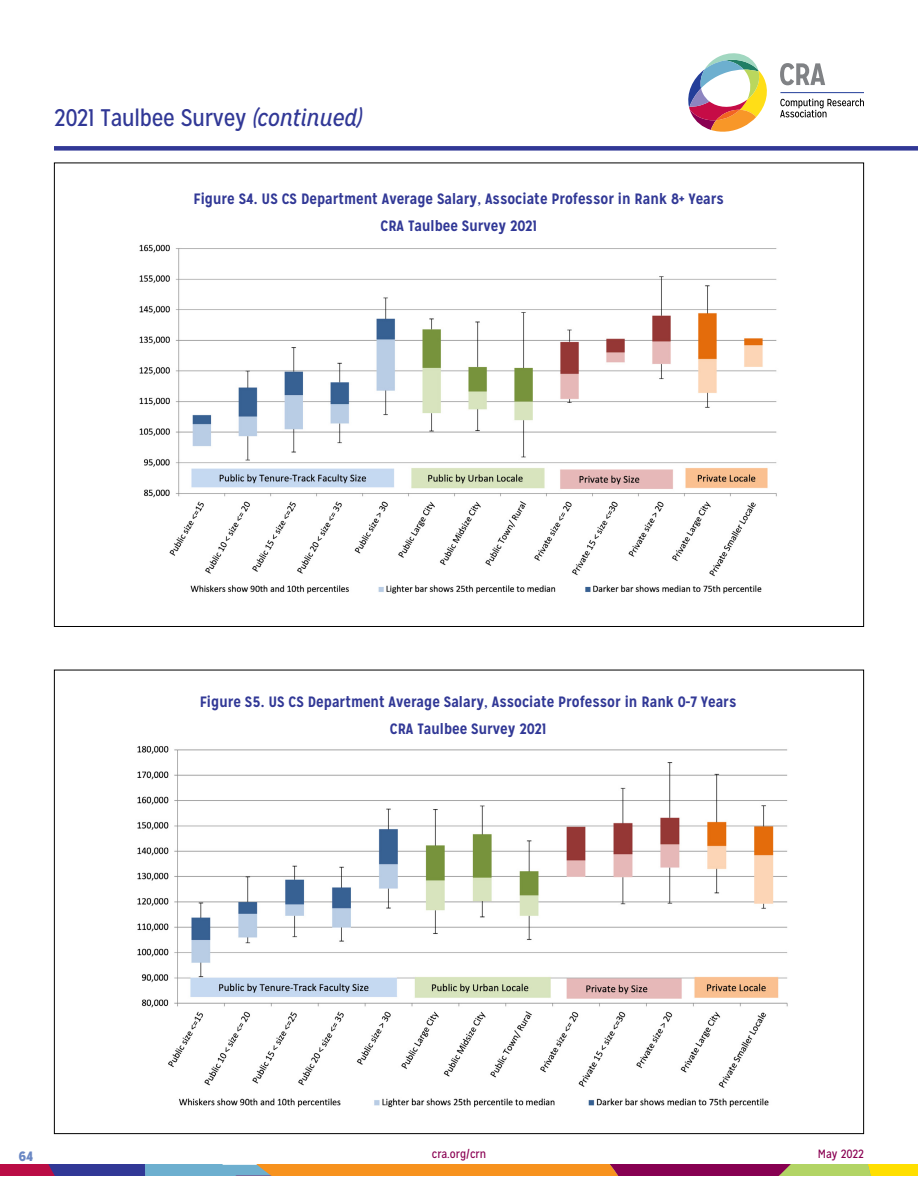
<style>
.page{position:relative;width:918px;height:1188px;background:#fff}
.page>*{position:absolute;margin:0;border:0;box-sizing:border-box;transform-origin:0 0}
.t1{font:24px "Mission Gothic";letter-spacing:-.01em;color:#313896}
.t2{font:700 15px/27px "Mission Gothic";color:#313896;text-align:center}
.t3{font:900 13.5px "Mission Gothic";color:#6987c4}
.t4{font:12px "Mission Gothic";color:#8a0052}
.s1{font-style:italic}
</style>
<div class="page">
<svg style="left:0;top:1165px;width:918px;height:11px"></svg>
<svg style="left:780px;top:99px;width:84px;height:18px"></svg>
<svg style="left:780px;top:63px;width:45px;height:22px"></svg>
<hr style="left:780px;top:92px;width:84px;height:1px;background:#233e99">
<svg style="left:688px;top:53px;width:79px;height:79px"></svg>
<div style="left:54px;top:146px;width:864px;height:5px;background:#313896"></div>
<img style="left:139px;top:244px;width:638px;height:350px">
<img style="left:137px;top:746px;width:651px;height:361px">
<h1 class="t1" style="left:54px;top:103px;width:310px">2021 Taulbee Survey <span class="s1">(continued)</span></h1>
<p class="t2" style="left:193px;top:186px;width:532px">Figure S4. US CS Department Average Salary, Associate Professor in Rank 8+ Years<br>CRA Taulbee Survey 2021</p>
<p class="t2" style="left:200px;top:689px;width:538px">Figure S5. US CS Department Average Salary, Associate Professor in Rank 0-7 Years<br>CRA Taulbee Survey 2021</p>
<p class="t3" style="left:19px;top:1147px;width:15px">64</p>
<p class="t4" style="left:432px;top:1147px;width:56px">cra.org/crn</p>
<p class="t4" style="left:818px;top:1147px;width:48px">May 2022</p>
</div>
